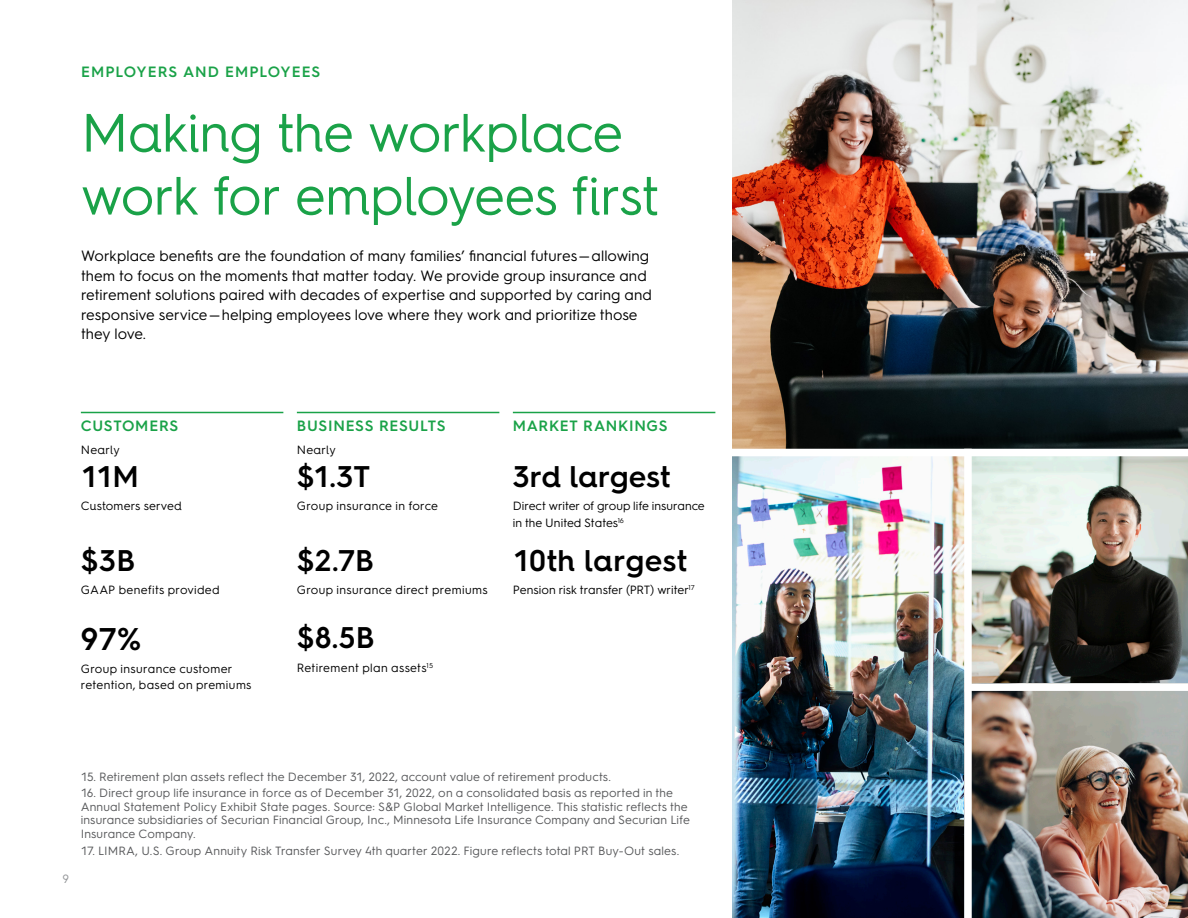
<style>
.page{position:relative;width:1188px;height:918px;background:#fff}
.page>*{position:absolute;margin:0;border:0;box-sizing:border-box;transform-origin:0 0}
.Header_-_AR{font:54px/63px "Hurme Geometric Sans 4";letter-spacing:-.02em;color:#1aa248}
.HN_-_Bold_28_32_LEAF{font:600 31.5px "Hurme Geometric Sans 4";color:#000}
.HN_-_Bold_28_32_LEAF-2{font:600 30px "Hurme Geometric Sans 4";letter-spacing:-.005em;color:#000}
.t1{font:15px/19.5px "Hurme Geometric Sans 3";color:#000}
.t2{font:600 15px "Hurme Geometric Sans 4";letter-spacing:.05em;color:#1aa248}
.D1__-_Reg_8_9_SLATE{font:12px/13.5px "Hurme Geometric Sans 3";letter-spacing:.01em;color:#57585a}
.HN_-_Bold_28_32_LEAF-3{font:12px/16.5px "Hurme Geometric Sans 4";letter-spacing:.015em;color:#000}
.D1__-_Reg_8_9_SLATE-2{font:12px "Hurme Geometric Sans 3";color:#939598}
</style>
<div class="page">
<img style="left:733px;top:0;width:455px;height:449px">
<img style="left:733px;top:456px;width:231px;height:462px">
<img style="left:972px;top:456px;width:216px;height:227px">
<img style="left:972px;top:691px;width:216px;height:227px">
<hr style="left:297px;top:412px;width:202px;height:1px;background:#1aa248">
<hr style="left:81px;top:412px;width:202px;height:1px;background:#1aa248">
<hr style="left:513px;top:412px;width:202px;height:1px;background:#1aa248">
<p class="t2" style="left:81px;top:61px;width:241px">EMPLOYERS AND EMPLOYEES</p>
<p class="Header_-_AR" style="left:81px;top:100px;width:580px">Making the workplace work for employees first</p>
<p class="t1" style="left:81px;top:245px;width:572px">Workplace benefits are the foundation of many families’ financial futures—allowing them to focus on the moments that matter today. We provide group insurance and retirement solutions paired with decades of expertise and supported by caring and responsive service—helping employees love where they work and prioritize those they love.</p>
<p class="t2" style="left:81px;top:415px;width:99px">CUSTOMERS</p>
<p class="t2" style="left:297px;top:415px;width:150px">BUSINESS RESULTS</p>
<p class="t2" style="left:513px;top:415px;width:156px">MARKET RANKINGS</p>
<p class="HN_-_Bold_28_32_LEAF-3" style="left:81px;top:441px;width:40px">Nearly</p>
<p class="HN_-_Bold_28_32_LEAF-2" style="left:81px;top:455px;width:59px">11M</p>
<p class="HN_-_Bold_28_32_LEAF-3" style="left:81px;top:497px;width:103px">Customers served</p>
<p class="HN_-_Bold_28_32_LEAF-3" style="left:297px;top:441px;width:40px">Nearly</p>
<p class="HN_-_Bold_28_32_LEAF-2" style="left:297px;top:455px;width:75px">$1.3T</p>
<p class="HN_-_Bold_28_32_LEAF-3" style="left:297px;top:497px;width:143px">Group insurance in force</p>
<p class="HN_-_Bold_28_32_LEAF-2" style="left:513px;top:455px;width:159px">3rd largest</p>
<p class="HN_-_Bold_28_32_LEAF-3" style="left:513px;top:497px;width:193px">Direct writer of group life insurance in the United States<sup>16</sup></p>
<p class="HN_-_Bold_28_32_LEAF-2" style="left:81px;top:539px;width:56px">$3B</p>
<p class="HN_-_Bold_28_32_LEAF-3" style="left:81px;top:581px;width:140px">GAAP benefits provided</p>
<p class="HN_-_Bold_28_32_LEAF" style="left:81px;top:617px;width:62px">97%</p>
<p class="HN_-_Bold_28_32_LEAF-3" style="left:81px;top:660px;width:172px">Group insurance customer retention, based on premiums</p>
<p class="HN_-_Bold_28_32_LEAF-2" style="left:297px;top:539px;width:79px">$2.7B</p>
<p class="HN_-_Bold_28_32_LEAF-3" style="left:297px;top:581px;width:192px">Group insurance direct premiums</p>
<p class="HN_-_Bold_28_32_LEAF-2" style="left:297px;top:617px;width:79px">$8.5B</p>
<p class="HN_-_Bold_28_32_LEAF-3" style="left:297px;top:659px;width:138px">Retirement plan assets<sup>15</sup></p>
<p class="HN_-_Bold_28_32_LEAF-2" style="left:513px;top:539px;width:176px">10th largest</p>
<p class="HN_-_Bold_28_32_LEAF-3" style="left:513px;top:581px;width:183px">Pension risk transfer (PRT) writer<sup>17</sup></p>
<p class="D1__-_Reg_8_9_SLATE-2" style="left:63px;top:870px;width:8px">9</p>
<p class="D1__-_Reg_8_9_SLATE" style="left:81px;top:769px;width:532px">15. Retirement plan assets reflect the December 31, 2022, account value of retirement products.</p>
<p class="D1__-_Reg_8_9_SLATE" style="left:81px;top:786px;width:611px">16. Direct group life insurance in force as of December 31, 2022, on a consolidated basis as reported in the Annual Statement Policy Exhibit State pages. Source: S&amp;P Global Market Intelligence. This statistic reflects the insurance subsidiaries of Securian Financial Group, Inc., Minnesota Life Insurance Company and Securian Life Insurance Company.</p>
<p class="D1__-_Reg_8_9_SLATE" style="left:81px;top:843px;width:600px">17. LIMRA, U.S. Group Annuity Risk Transfer Survey 4th quarter 2022. Figure reflects total PRT Buy-Out sales.</p>
</div>
